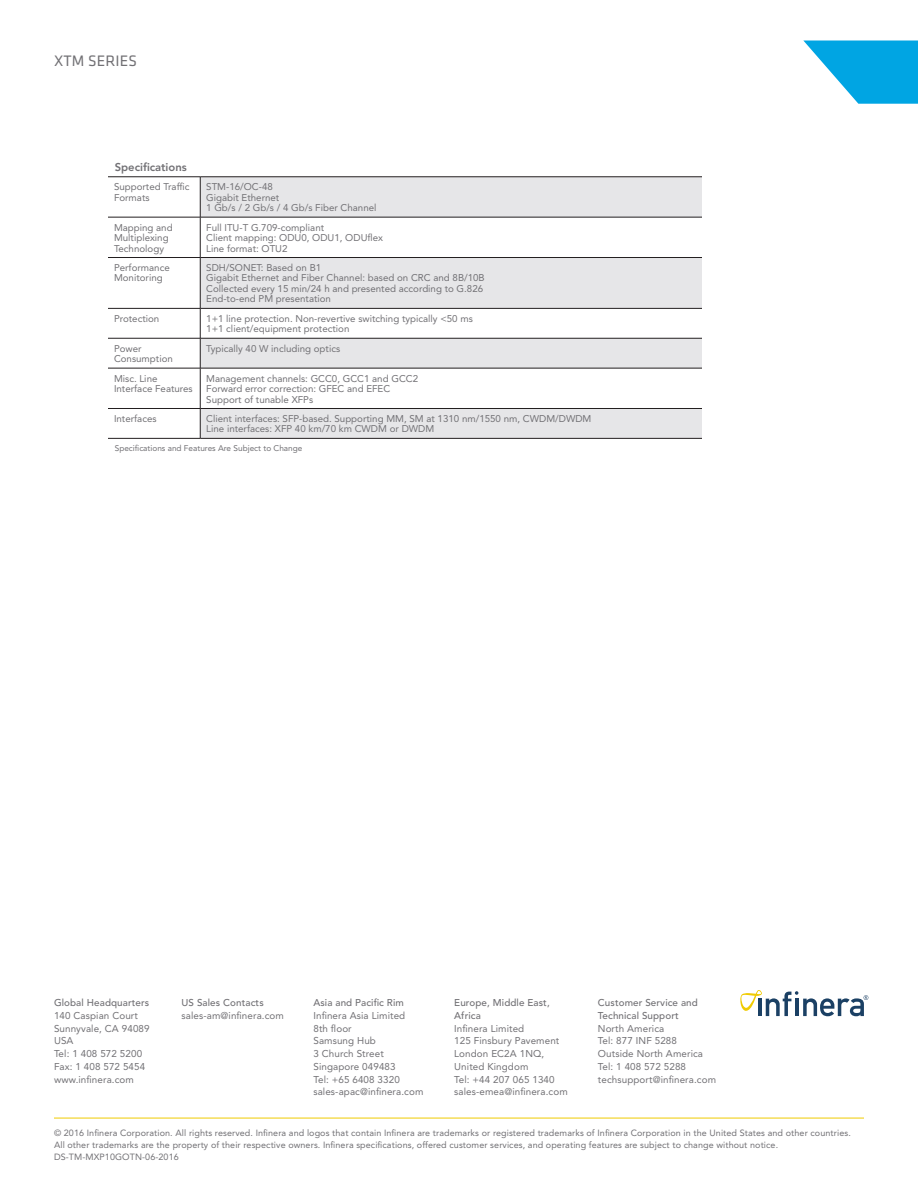
<style>
.page{position:relative;width:918px;height:1188px;background:#fff}
.page>*{position:absolute;margin:0;border:0;box-sizing:border-box;transform-origin:0 0}
.t1{font:15.75px "Klavika";letter-spacing:.01em;color:#717074}
.t2{font:800 11.25px "Avenir LT Std";color:#717074}
.t3{font:9.9px/12.8px "Avenir LT Std";letter-spacing:.01em;color:#717074}
.t4{font:500 9.9px/12.6px "Avenir LT Std";letter-spacing:.01em;color:#717074}
.t5{font:9.75px/10.5px "Avenir LT Std";color:#717074}
.t6{font:9px/12px "Avenir LT Std";letter-spacing:.01em;color:#717074}
.t7{font:8.25px "Avenir LT Std";color:#717074}
</style>
<div class="page">
<svg style="left:803px;top:40px;width:115px;height:64px"></svg>
<svg style="left:201px;top:178px;width:501px;height:260px;fill:#e6e6e8"></svg>
<hr style="left:108px;top:177px;width:92px;height:1px;background:#231f20">
<hr style="left:200px;top:177px;width:502px;height:1px;background:#231f20">
<hr style="left:200px;top:177px;width:1px;height:40px;background:#231f20">
<hr style="left:108px;top:217px;width:92px;height:1px;background:#231f20">
<hr style="left:200px;top:217px;width:502px;height:1px;background:#231f20">
<hr style="left:200px;top:217px;width:1px;height:40px;background:#231f20">
<hr style="left:200px;top:257px;width:502px;height:1px;background:#231f20">
<hr style="left:200px;top:258px;width:1px;height:50px;background:#231f20">
<hr style="left:200px;top:308px;width:502px;height:1px;background:#231f20">
<svg style="left:200px;top:309px;width:1px;height:29px"></svg>
<hr style="left:200px;top:338px;width:502px;height:1px;background:#231f20">
<hr style="left:200px;top:338px;width:1px;height:30px;background:#231f20">
<hr style="left:200px;top:368px;width:502px;height:1px;background:#231f20">
<hr style="left:200px;top:368px;width:1px;height:40px;background:#231f20">
<hr style="left:200px;top:408px;width:502px;height:1px;background:#231f20">
<svg style="left:200px;top:409px;width:1px;height:29px"></svg>
<hr style="left:200px;top:438px;width:502px;height:1px;background:#231f20">
<hr style="left:108px;top:257px;width:92px;height:1px;background:#231f20">
<hr style="left:108px;top:308px;width:92px;height:1px;background:#231f20">
<hr style="left:108px;top:338px;width:92px;height:1px;background:#231f20">
<hr style="left:108px;top:438px;width:92px;height:1px;background:#231f20">
<hr style="left:108px;top:368px;width:92px;height:1px;background:#231f20">
<hr style="left:108px;top:408px;width:92px;height:1px;background:#231f20">
<svg style="left:740px;top:990px;width:128px;height:26px"></svg>
<hr style="left:54px;top:1118px;width:810px;height:1px;background:#f0cb02">
<h1 class="t1" style="left:54px;top:50px;width:85px">XTM SERIES</h1>
<p class="t2" style="left:115px;top:160px;width:74px">Specifications</p>
<p class="t5" style="left:114px;top:182px;width:77px">Supported Traffic<br>Formats</p>
<p class="t5" style="left:206px;top:182px;width:172px">STM-16/OC-48<br>Gigabit Ethernet<br>1 Gb/s / 2 Gb/s / 4 Gb/s Fiber Channel</p>
<p class="t5" style="left:114px;top:222px;width:60px">Mapping and<br>Multiplexing<br>Technology</p>
<p class="t5" style="left:206px;top:222px;width:178px">Full ITU-T G.709-compliant<br>Client mapping: ODU0, ODU1, ODUflex<br>Line format: OTU2</p>
<p class="t5" style="left:114px;top:262px;width:57px">Performance<br>Monitoring</p>
<p class="t5" style="left:206px;top:262px;width:280px">SDH/SONET: Based on B1<br>Gigabit Ethernet and Fiber Channel: based on CRC and 8B/10B Collected every 15 min/24 h and presented according to G.826<br>End-to-end PM presentation</p>
<p class="t5" style="left:114px;top:313px;width:47px">Protection</p>
<p class="t5" style="left:206px;top:313px;width:268px">1+1 line protection. Non-revertive switching typically &lt;50 ms<br>1+1 client/equipment protection</p>
<p class="t5" style="left:114px;top:343px;width:60px">Power<br>Consumption</p>
<p class="t5" style="left:206px;top:343px;width:135px">Typically 40 W including optics</p>
<p class="t5" style="left:114px;top:373px;width:80px">Misc. Line<br>Interface Features</p>
<p class="t5" style="left:206px;top:373px;width:213px">Management channels: GCC0, GCC1 and GCC2<br>Forward error correction: GFEC and EFEC<br>Support of tunable XFPs</p>
<p class="t5" style="left:114px;top:413px;width:44px">Interfaces</p>
<p class="t5" style="left:206px;top:413px;width:387px">Client interfaces: SFP-based. Supporting MM, SM at 1310 nm/1550 nm, CWDM/DWDM<br>Line interfaces: XFP 40 km/70 km CWDM or DWDM</p>
<p class="t7" style="left:115px;top:443px;width:189px">Specifications and Features Are Subject to Change</p>
<p class="t4" style="left:54px;top:997px;width:97px">Global Headquarters</p>
<p class="t3" style="left:54px;top:1009px;width:97px">140 Caspian Court<br>Sunnyvale, CA 94089<br>USA<br>Tel: 1 408 572 5200<br>Fax: 1 408 572 5454 www.infinera.com</p>
<p class="t4" style="left:182px;top:997px;width:84px">US Sales Contacts</p>
<p class="t3" style="left:182px;top:1009px;width:104px">sales-am@infinera.com</p>
<p class="t4" style="left:313px;top:997px;width:92px">Asia and Pacific Rim</p>
<p class="t3" style="left:313px;top:1009px;width:112px">Infinera Asia Limited<br>8th floor<br>Samsung Hub<br>3 Church Street<br>Singapore 049483<br>Tel: +65 6408 3320 sales-apac@infinera.com</p>
<p class="t4" style="left:454px;top:997px;width:97px">Europe, Middle East,<br>Africa</p>
<p class="t3" style="left:454px;top:1022px;width:115px">Infinera Limited<br>125 Finsbury Pavement<br>London EC2A 1NQ,<br>United Kingdom<br>Tel: +44 207 065 1340 sales-emea@infinera.com</p>
<p class="t4" style="left:598px;top:997px;width:101px">Customer Service and<br>Technical Support</p>
<p class="t3" style="left:598px;top:1022px;width:120px">North America<br>Tel: 877 INF 5288<br>Outside North America<br>Tel: 1 408 572 5288 techsupport@infinera.com</p>
<p class="t6" style="left:54px;top:1127px;width:798px">© 2016 Infinera Corporation. All rights reserved. Infinera and logos that contain Infinera are trademarks or registered trademarks of Infinera Corporation in the United States and other countries.<br>All other trademarks are the property of their respective owners. Infinera specifications, offered customer services, and operating features are subject to change without notice.<br>DS-TM-MXP10GOTN-06-2016</p>
</div>
